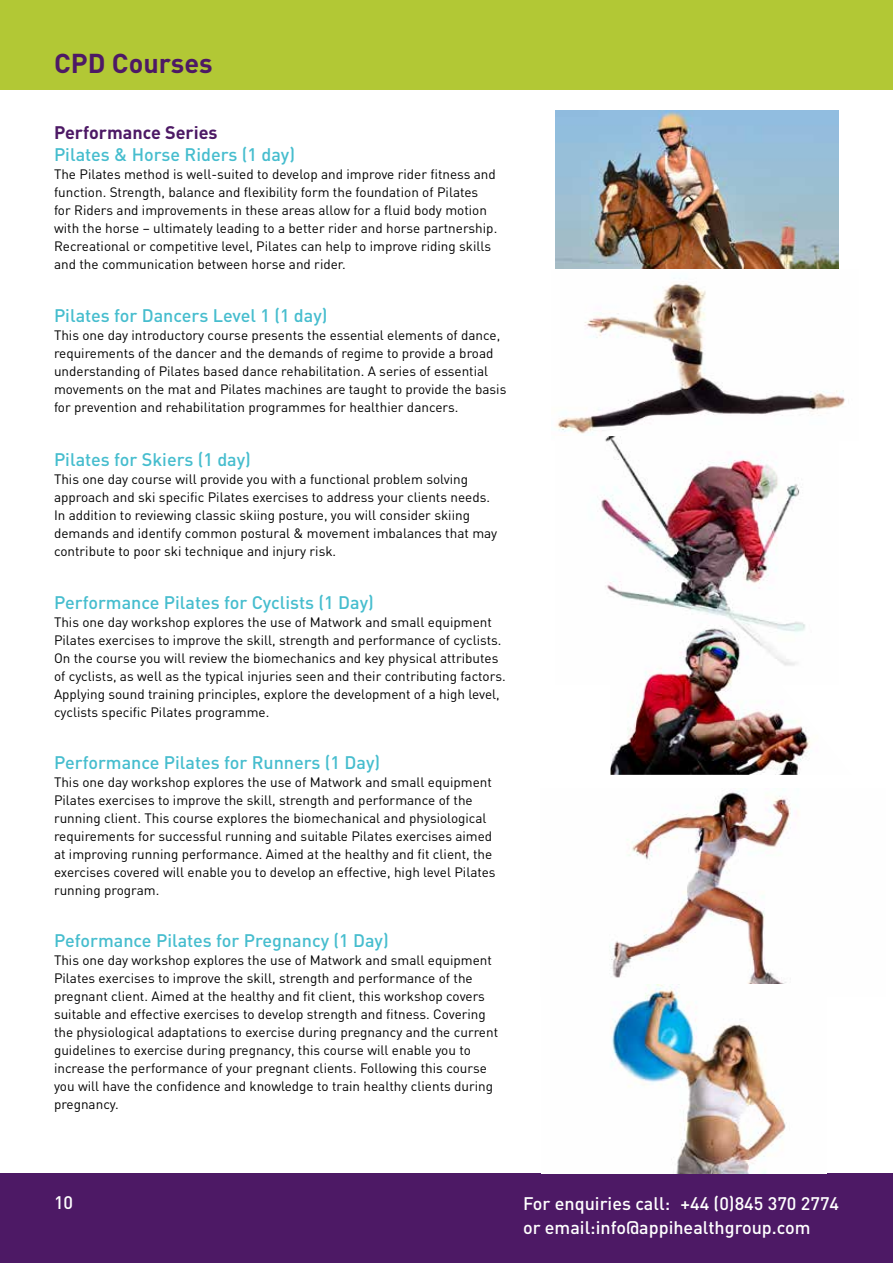
<style>
.page{position:relative;width:893px;height:1263px;background:#fff}
.page>*{position:absolute;margin:0;border:0;box-sizing:border-box;transform-origin:0 0}
.t1{font:700 27px "DIN";color:#4d1965}
.t2{font:500 18px "DIN";color:#46bdce}
.t3{font:500 18px/24px "DIN";color:#fff}
.t4{font:700 18px "DIN";color:#4d1965}
.t5{font:13.5px/18px "DIN";color:#000}
</style>
<div class="page">
<div style="left:0;top:0;width:893px;height:89px;background:#b2c835"></div>
<div style="left:0;top:1174px;width:893px;height:89px;background:#4d1965"></div>
<img style="left:555px;top:110px;width:284px;height:159px">
<img style="left:609px;top:791px;width:182px;height:193px">
<img style="left:610px;top:984px;width:176px;height:190px">
<img style="left:556px;top:283px;width:289px;height:151px">
<img style="left:601px;top:436px;width:199px;height:178px">
<img style="left:611px;top:614px;width:199px;height:161px">
<h1 class="t1" style="left:54px;top:46px;width:160px">CPD Courses</h1>
<h2 class="t4" style="left:54px;top:121px;width:165px">Performance Series</h2>
<h2 class="t2" style="left:54px;top:143px;width:243px">Pilates &amp; Horse Riders (1 day)</h2>
<p class="t5" style="left:54px;top:164px;width:445px">The Pilates method is well-suited to develop and improve rider fitness and function. Strength, balance and flexibility form the foundation of Pilates for Riders and improvements in these areas allow for a fluid body motion with the horse – ultimately leading to a better rider and horse partnership.<br>Recreational or competitive level, Pilates can help to improve riding skills and the communication between horse and rider.</p>
<h2 class="t2" style="left:54px;top:304px;width:275px">Pilates for Dancers Level 1 (1 day)</h2>
<p class="t5" style="left:54px;top:326px;width:454px">This one day introductory course presents the essential elements of dance, requirements of the dancer and the demands of regime to provide a broad understanding of Pilates based dance rehabilitation. A series of essential movements on the mat and Pilates machines are taught to provide the basis for prevention and rehabilitation programmes for healthier dancers.</p>
<h2 class="t2" style="left:54px;top:448px;width:198px">Pilates for Skiers (1 day)</h2>
<p class="t5" style="left:54px;top:470px;width:445px">This one day course will provide you with a functional problem solving approach and ski specific Pilates exercises to address your clients needs.<br>In addition to reviewing classic skiing posture, you will consider skiing demands and identify common postural &amp; movement imbalances that may contribute to poor ski technique and injury risk.</p>
<h2 class="t2" style="left:54px;top:591px;width:321px">Performance Pilates for Cyclists (1 Day)</h2>
<p class="t5" style="left:54px;top:613px;width:453px">This one day workshop explores the use of Matwork and small equipment Pilates exercises to improve the skill, strength and performance of cyclists.<br>On the course you will review the biomechanics and key physical attributes of cyclists, as well as the typical injuries seen and their contributing factors.<br>Applying sound training principles, explore the development of a high level, cyclists specific Pilates programme.</p>
<h2 class="t2" style="left:54px;top:751px;width:328px">Performance Pilates for Runners (1 Day)</h2>
<p class="t5" style="left:54px;top:773px;width:443px">This one day workshop explores the use of Matwork and small equipment Pilates exercises to improve the skill, strength and performance of the running client. This course explores the biomechanical and physiological requirements for successful running and suitable Pilates exercises aimed at improving running performance. Aimed at the healthy and fit client, the exercises covered will enable you to develop an effective, high level Pilates running program.</p>
<h2 class="t2" style="left:54px;top:929px;width:336px">Peformance Pilates for Pregnancy (1 Day)</h2>
<p class="t5" style="left:54px;top:951px;width:446px">This one day workshop explores the use of Matwork and small equipment Pilates exercises to improve the skill, strength and performance of the pregnant client. Aimed at the healthy and fit client, this workshop covers suitable and effective exercises to develop strength and fitness. Covering the physiological adaptations to exercise during pregnancy and the current guidelines to exercise during pregnancy, this course will enable you to increase the performance of your pregnant clients. Following this course you will have the confidence and knowledge to train healthy clients during pregnancy.</p>
<h2 class="t3" style="left:54px;top:1190px;width:21px">10</h2>
<h2 class="t3" style="left:523px;top:1190px;width:318px">For enquiries call: +44 (0)845 370 2774 or email:info@appihealthgroup.com</h2>
</div>
